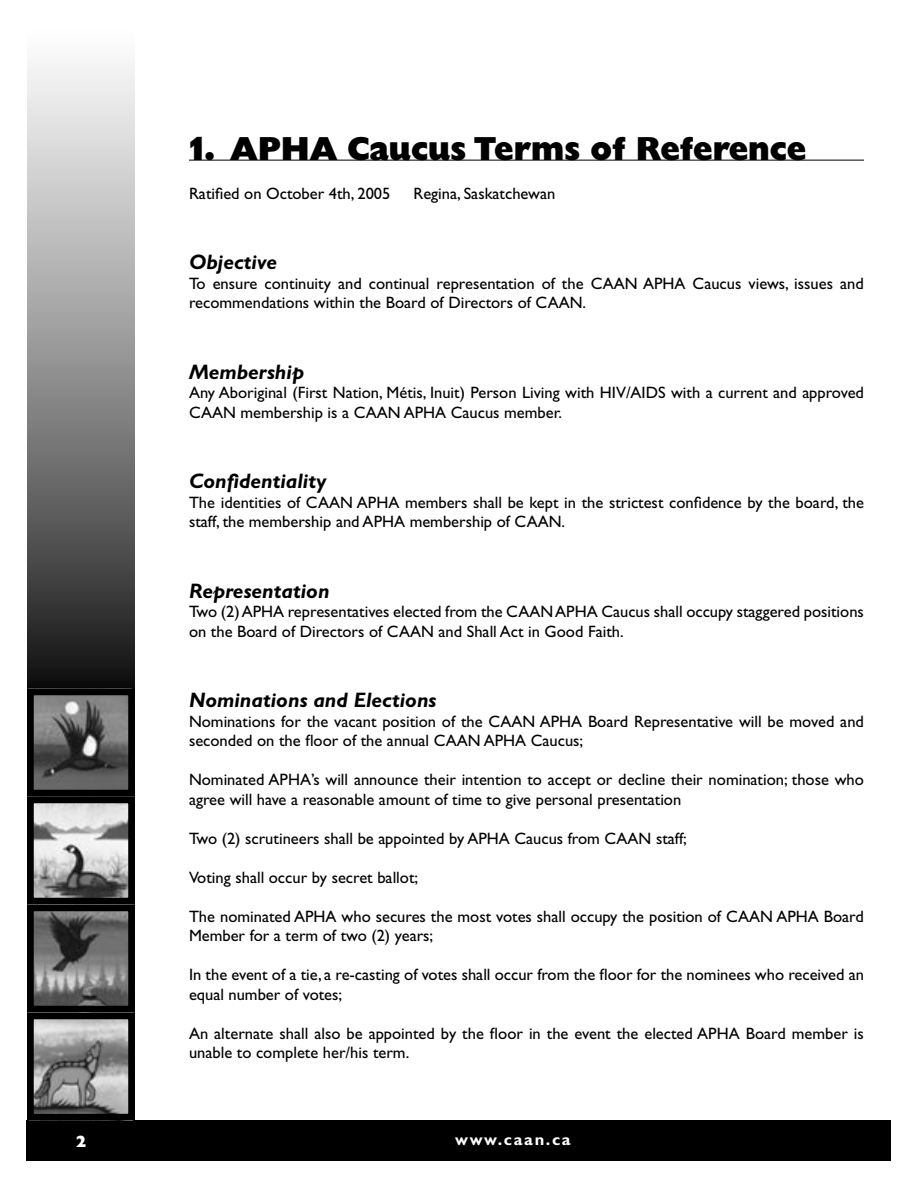
<style>
.page{position:relative;width:918px;height:1188px;background:#fff}
.page>*{position:absolute;margin:0;border:0;box-sizing:border-box;transform-origin:0 0}
.t1{font:33px "Gill Sans Extra Bold Display";color:#000}
.Header_3{font:italic 700 21px "Gill Sans";color:#000}
.Body_Text{font:16.5px/19.5px "Gill Sans";color:#000}
.Body_Text-2{font:700 16.5px "Gill Sans";letter-spacing:.1em;color:#fff}
.Body_Text-3{font:800 16.5px "Gill Sans";color:#fff}
</style>
<div class="page">
<div style="left:27px;top:27px;width:108px;height:667px;background:linear-gradient(to bottom,#fff,#181818)"></div>
<div style="left:27px;top:1120px;width:864px;height:41px;background:#000"></div>
<img style="left:35px;top:804px;width:92px;height:308px">
<div style="left:27px;top:904px;width:108px;height:108px;border:7px solid #000"></div>
<div style="left:27px;top:1012px;width:108px;height:108px;border:7px solid #000"></div>
<div style="left:27px;top:796px;width:108px;height:108px;border:7px solid #000"></div>
<img style="left:29px;top:696px;width:102px;height:101px">
<div style="left:27px;top:688px;width:108px;height:108px;border:7px solid #000"></div>
<hr style="left:189px;top:160px;width:675px;height:1px;background:#000">
<p class="t1" style="left:189px;top:129px;width:619px">1. APHA Caucus Terms of Reference</p>
<p class="Body_Text" style="left:189px;top:184px;width:203px">Ratified on October 4th, 2005</p>
<p class="Body_Text" style="left:413px;top:184px;width:144px">Regina, Saskatchewan</p>
<p class="Header_3" style="left:189px;top:250px;width:90px">Objective</p>
<p class="Body_Text" style="left:189px;top:274px;width:676px">To ensure continuity and continual representation of the CAAN APHA Caucus views, issues and recommendations within the Board of Directors of CAAN.</p>
<p class="Header_3" style="left:189px;top:360px;width:117px">Membership</p>
<p class="Body_Text" style="left:189px;top:383px;width:677px">Any Aboriginal (First Nation, Métis, Inuit) Person Living with HIV/AIDS with a current and approved<br>CAAN membership is a CAAN APHA Caucus member.</p>
<p class="Header_3" style="left:189px;top:469px;width:139px">Confidentiality</p>
<p class="Body_Text" style="left:189px;top:493px;width:677px">The identities of CAAN APHA members shall be kept in the strictest confidence by the board, the staff, the membership and APHA membership of CAAN.</p>
<p class="Header_3" style="left:189px;top:579px;width:142px">Representation</p>
<p class="Body_Text" style="left:189px;top:602px;width:676px">Two (2) APHA representatives elected from the CAAN APHA Caucus shall occupy staggered positions on the Board of Directors of CAAN and Shall Act in Good Faith.</p>
<p class="Header_3" style="left:189px;top:688px;width:249px">Nominations and Elections</p>
<p class="Body_Text" style="left:189px;top:712px;width:676px">Nominations for the vacant position of the CAAN APHA Board Representative will be moved and seconded on the floor of the annual CAAN APHA Caucus;</p>
<p class="Body_Text" style="left:189px;top:770px;width:677px">Nominated APHA’s will announce their intention to accept or decline their nomination; those who agree will have a reasonable amount of time to give personal presentation</p>
<p class="Body_Text" style="left:189px;top:829px;width:499px">Two (2) scrutineers shall be appointed by APHA Caucus from CAAN staff;</p>
<p class="Body_Text" style="left:189px;top:868px;width:231px">Voting shall occur by secret ballot;</p>
<p class="Body_Text" style="left:189px;top:907px;width:676px">The nominated APHA who secures the most votes shall occupy the position of CAAN APHA Board<br>Member for a term of two (2) years;</p>
<p class="Body_Text" style="left:189px;top:965px;width:676px">In the event of a tie, a re-casting of votes shall occur from the floor for the nominees who received an equal number of votes;</p>
<p class="Body_Text" style="left:189px;top:1024px;width:676px">An alternate shall also be appointed by the floor in the event the elected APHA Board member is unable to complete her/his term.</p>
<p class="Body_Text-3" style="left:75px;top:1132px;width:13px">2</p>
<p class="Body_Text-2" style="left:455px;top:1130px;width:117px">www.caan.ca</p>
</div>
